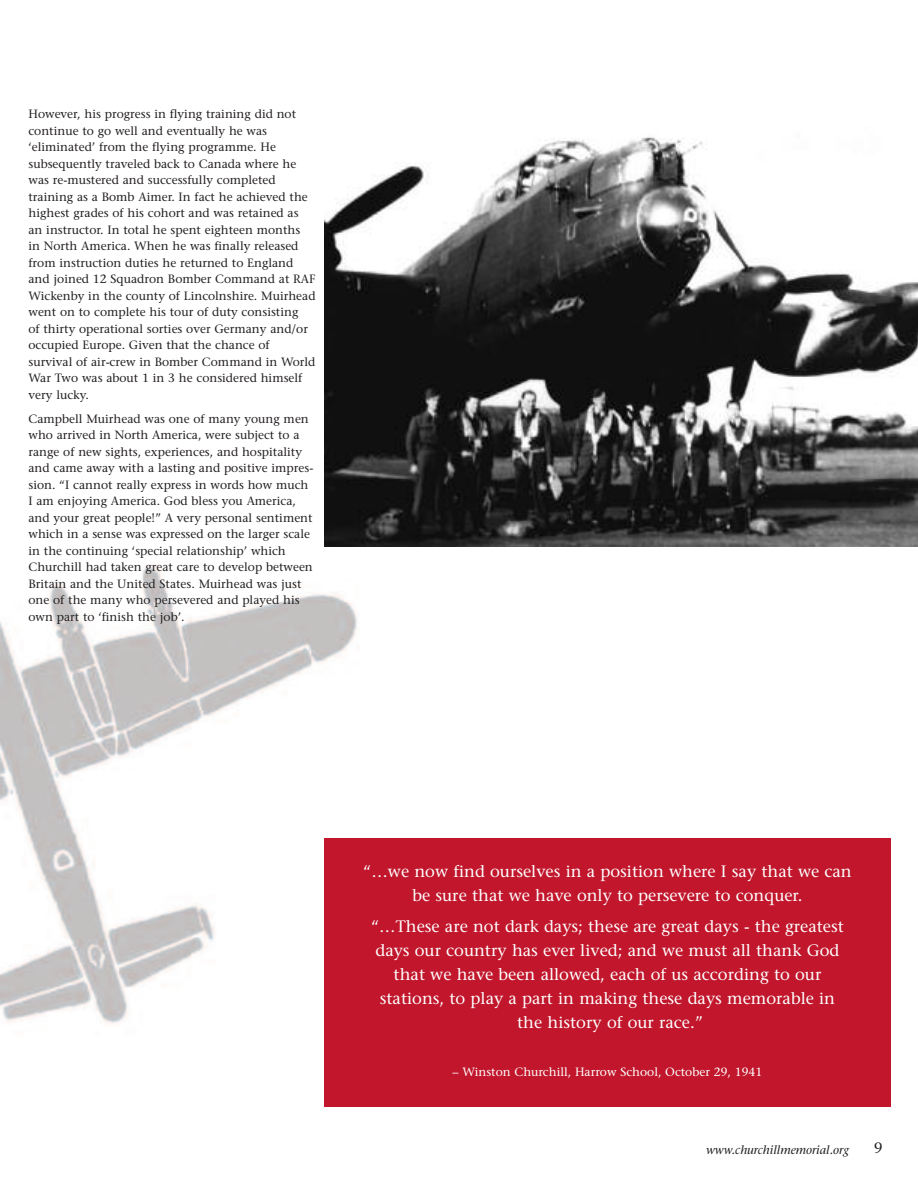
<style>
.page{position:relative;width:918px;height:1188px;background:#fff}
.page>*{position:absolute;margin:0;border:0;box-sizing:border-box;transform-origin:0 0}
.t1{font:16.5px/24px "Stone Serif";color:#fff;text-align:center}
.t2{font:15px "Stone Serif";color:#231f20}
.t3{font:12px/16.5px "Stone Serif";color:#231f20}
.t4{font:12px "Stone Serif";color:#fff}
.t5{font:italic 12px "Stone Serif";color:#231f20}
</style>
<div class="page">
<img style="left:0;top:566px;width:357px;height:458px">
<div style="left:324px;top:838px;width:567px;height:268px;background:#c1162b"></div>
<img style="left:324px;top:137px;width:594px;height:410px">
<p class="t3" style="left:28px;top:107px;width:289px">However, his progress in flying training did not continue to go well and eventually he was ‘eliminated’ from the flying programme. He subsequently traveled back to Canada where he was re-mustered and successfully completed training as a Bomb Aimer. In fact he achieved the highest grades of his cohort and was retained as an instructor. In total he spent eighteen months<br>in North America. When he was finally released from instruction duties he returned to England and joined 12 Squadron Bomber Command at RAF Wickenby in the county of Lincolnshire. Muirhead went on to complete his tour of duty consisting<br>of thirty operational sorties over Germany and/or occupied Europe. Given that the chance of survival of air-crew in Bomber Command in World War Two was about 1 in 3 he considered himself very lucky.</p>
<p class="t3" style="left:29px;top:412px;width:286px">Campbell Muirhead was one of many young men who arrived in North America, were subject to a range of new sights, experiences, and hospitality and came away with a lasting and positive impres&shy;sion. “I cannot really express in words how much I am enjoying America. God bless you America, and your great people!” A very personal sentiment which in a sense was expressed on the larger scale in the continuing ‘special relationship’ which Churchill had taken great care to develop between Britain and the United States. Muirhead was just one of the many who persevered and played his own part to ‘finish the job’.</p>
<h1 class="t1" style="left:363px;top:861px;width:490px">“…we now find ourselves in a position where I say that we can be sure that we have only to persevere to conquer.</h1>
<p class="t1" style="left:371px;top:916px;width:474px">“…These are not dark days; these are great days - the greatest days our country has ever lived; and we must all thank God that we have been allowed, each of us according to our stations, to play a part in making these days memorable in the history of our race.”</p>
<p class="t4" style="left:453px;top:1067px;width:311px">– Winston Churchill, Harrow School, October 29, 1941</p>
<p class="t5" style="left:706px;top:1145px;width:144px">www.churchillmemorial.org</p>
<p class="t2" style="left:874px;top:1142px;width:10px">9</p>
</div>
